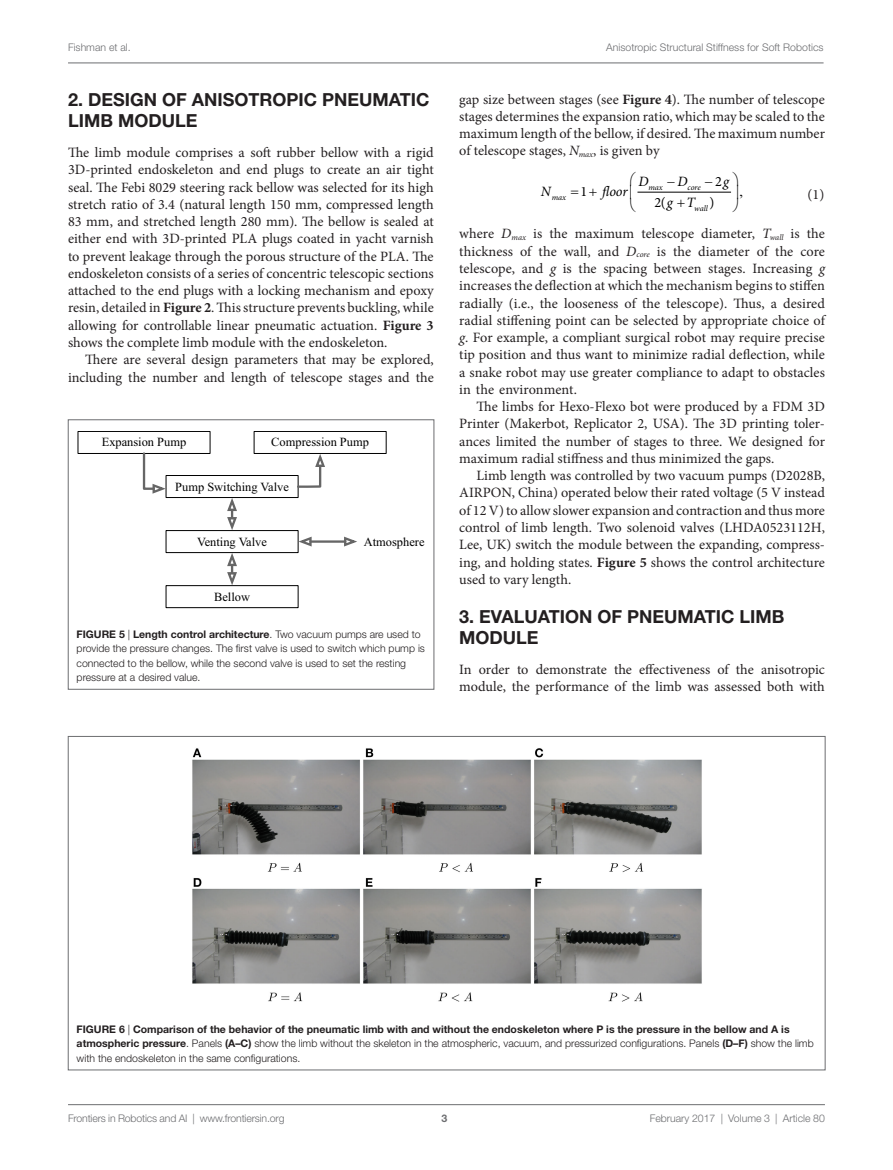
<style>
.page{position:relative;width:893px;height:1170px;background:#fff}
.page>*{position:absolute;margin:0;border:0;box-sizing:border-box;transform-origin:0 0}
.t1{font:700 18px/21px "Helvetica Neue LT Std";color:#231f20}
.t2{font:14.25px/17.2px "Minion Pro";color:#231f20;text-align:justify}
.t3{font:italic 14.25px "Minion Pro";letter-spacing:-.005em;color:#000}
.t4{font:14.25px "Minion Pro";color:#000}
.t5{font:12.45px "Times New Roman";color:#000}
.t6{font:300 10.5px/14.2px "Helvetica Neue LT Std";color:#231f20}
.t7{font:300 10.5px "Helvetica Neue LT Std";color:#6c6d70}
.t8{font:700 10.5px "Helvetica Neue LT Std";color:#6c6d70}
.t9{font:italic 8.25px "Minion Pro";letter-spacing:-.005em;color:#000}
.s1{font-weight:700}
.s2{font-style:italic}
</style>
<div class="page">
<div style="left:78px;top:431px;width:132px;height:23px;border:1px solid #000"></div>
<div style="left:254px;top:431px;width:133px;height:23px;border:1px solid #000"></div>
<div style="left:166px;top:475px;width:132px;height:23px;background:#fff;border:1px solid #000"></div>
<div style="left:166px;top:530px;width:132px;height:23px;background:#fff;border:1px solid #000"></div>
<div style="left:166px;top:585px;width:132px;height:23px;border:1px solid #000"></div>
<svg style="left:142px;top:452px;width:23px;height:42px"></svg>
<svg style="left:296px;top:454px;width:29px;height:35px"></svg>
<svg style="left:227px;top:498px;width:10px;height:32px"></svg>
<svg style="left:225px;top:553px;width:14px;height:32px"></svg>
<svg style="left:299px;top:536px;width:58px;height:11px"></svg>
<div style="left:68px;top:419px;width:366px;height:270px;border:1px solid #6c6d70"></div>
<img style="left:192px;top:748px;width:510px;height:254px">
<hr style="left:68px;top:1104px;width:757px;height:1px;background:#6c6d70">
<hr style="left:68px;top:63px;width:755px;height:1px;background:#6c6d70">
<hr style="left:637px;top:192px;width:94px;height:1px;background:#000">
<p class="t7" style="left:68px;top:41px;width:64px">Fishman et al.</p>
<p class="t7" style="left:606px;top:41px;width:219px">Anisotropic Structural Stiffness for Soft Robotics</p>
<p class="t1" style="left:68px;top:89px;width:45px">2. DESIGN</p>
<p class="t1" style="left:162px;top:89px;width:42px">OF ANIS</p>
<p class="t1" style="left:234px;top:89px;width:186px">OTROPIC PNEUMATIC</p>
<p class="t1" style="left:68px;top:110px;width:119px">LIMB MODULE</p>
<p class="t2" style="left:68px;top:144px;width:367px">The limb module comprises a soft rubber bellow with a rigid 3D-printed endoskeleton and end plugs to create an air tight seal. The Febi 8029 steering rack bellow was selected for its high stretch ratio of 3.4 (natural length 150 mm, compressed length 83 mm, and stretched length 280 mm). The bellow is sealed at either end with 3D-printed PLA plugs coated in yacht varnish to prevent leakage through the porous structure of the PLA. The endoskeleton consists of a series of concentric telescopic sections attached to the end plugs with a locking mechanism and epoxy resin, detailed in <span class="s1">Figure 2</span>. This structure prevents buckling, while allowing for controllable linear pneumatic actuation. <span class="s1">Figure 3 </span>shows the complete limb module with the endoskeleton.</p>
<p class="t2" style="left:68px;top:351px;width:367px;text-align:right">There are several design parameters that may be explored, including the number and length of telescope stages and the</p>
<p class="t5" style="left:102px;top:434px;width:86px">Expansion Pump</p>
<p class="t5" style="left:271px;top:434px;width:99px">Compression Pump</p>
<p class="t5" style="left:175px;top:478px;width:115px">Pump Switching Valve</p>
<p class="t5" style="left:197px;top:533px;width:71px">Venting Valve</p>
<p class="t5" style="left:214px;top:588px;width:37px">Bellow</p>
<p class="t5" style="left:364px;top:533px;width:62px">Atmosphere</p>
<p class="t6" style="left:77px;top:627px;width:350px"><span class="s1">FIG URE 5</span> | <span class="s1">Length control architecture</span>. Two vacuum pumps are used to provide the pressure changes. The first valve is used to switch which pump is connected to the bellow, while the second valve is used to set the resting pressure at a desired value.</p>
<p class="t2" style="left:459px;top:90px;width:367px">gap size between stages (see <span class="s1">Figure 4</span>). The number of telescope stages determines the expansion ratio, which may be scaled to the maximum length of the bellow, if desired. The maximum number of telescope stages, <span class="s2">N</span><sub>max</sub>, is given by</p>
<p class="t3" style="left:541px;top:181px;width:12px">N</p>
<p class="t3" style="left:602px;top:181px;width:27px">floor</p>
<p class="t3" style="left:638px;top:172px;width:12px">D</p>
<p class="t3" style="left:667px;top:172px;width:22px">−D</p>
<p class="t4" style="left:705px;top:172px;width:26px">−2<span class="s2">g</span></p>
<p class="t4" style="left:654px;top:193px;width:42px">2(<span class="s2">g T</span></p>
<p class="t9" style="left:648px;top:182px;width:16px">max</p>
<p class="t9" style="left:688px;top:182px;width:15px">core</p>
<p class="t9" style="left:694px;top:203px;width:15px">wall</p>
<p class="t4" style="left:581px;top:182px;width:8px">1</p>
<p class="t2" style="left:808px;top:186px;width:18px">(1)</p>
<p class="t2" style="left:459px;top:225px;width:367px">where <span class="s2">D</span><sub>max</sub> is the maximum telescope diameter, <span class="s2">T</span><sub>wall</sub> is the thickness of the wall, and <span class="s2">D</span><sub>core</sub> is the diameter of the core telescope, and <span class="s2">g</span> is the spacing between stages. Increasing <span class="s2">g </span>increases the deflection at which the mechanism begins to stiffen radially (i.e., the looseness of the telescope). Thus, a desired radial stiffening point can be selected by appropriate choice of <span class="s2">g</span>. For example, a compliant surgical robot may require precise tip position and thus want to minimize radial deflection, while a snake robot may use greater compliance to adapt to obstacles in the environment.</p>
<p class="t2" style="left:459px;top:398px;width:367px;text-indent:17px">The limbs for Hexo-Flexo bot were produced by a FDM 3D Printer (Makerbot, Replicator 2, USA). The 3D printing toler&shy;ances limited the number of stages to three. We designed for maximum radial stiffness and thus minimized the gaps.</p>
<p class="t2" style="left:459px;top:467px;width:367px;text-indent:17px">Limb length was controlled by two vacuum pumps (D2028B, AIRPON, China) operated below their rated voltage (5 V instead of 12 V) to allow slower expansion and contraction and thus more control of limb length. Two solenoid valves (LHDA0523112H, Lee, UK) switch the module between the expanding, compress&shy;ing, and holding states. <span class="s1">Figure 5</span> shows the control architecture used to vary length.</p>
<p class="t1" style="left:459px;top:605px;width:327px">3. EVALUATION OF PNEUMATIC LI MB<br>MODULE</p>
<p class="t2" style="left:459px;top:660px;width:367px">In order to demonstrate the effectiveness of the anisotropic module, the performance of the limb was assessed both with</p>
<p class="t9" style="left:552px;top:191px;width:16px">max</p>
<p class="t4" style="left:709px;top:193px;width:6px">)</p>
<p class="t6" style="left:77px;top:1021px;width:739px"><span class="s1">FIG URE 6</span> | <span class="s1">Comparison of the behavior of the pneumatic limb with and without the endoskeleton where P is the pressure in the bellow and A is atmospheric pressure</span>. Panels <span class="s1">(A–C)</span> show the limb without the skeleton in the atmospheric, vacuum, and pressurized configurations. Panels <span class="s1">(D–F)</span> show the limb with the endoskeleton in the same configurations.</p>
<p class="t7" style="left:68px;top:1111px;width:218px">Frontiers in Robotics and AI | www.frontiersin.org</p>
<p class="t7" style="left:650px;top:1111px;width:177px">February 2017 | Volume 3 | Article 80</p>
<p class="t8" style="left:441px;top:1111px;width:7px">3</p>
</div>
